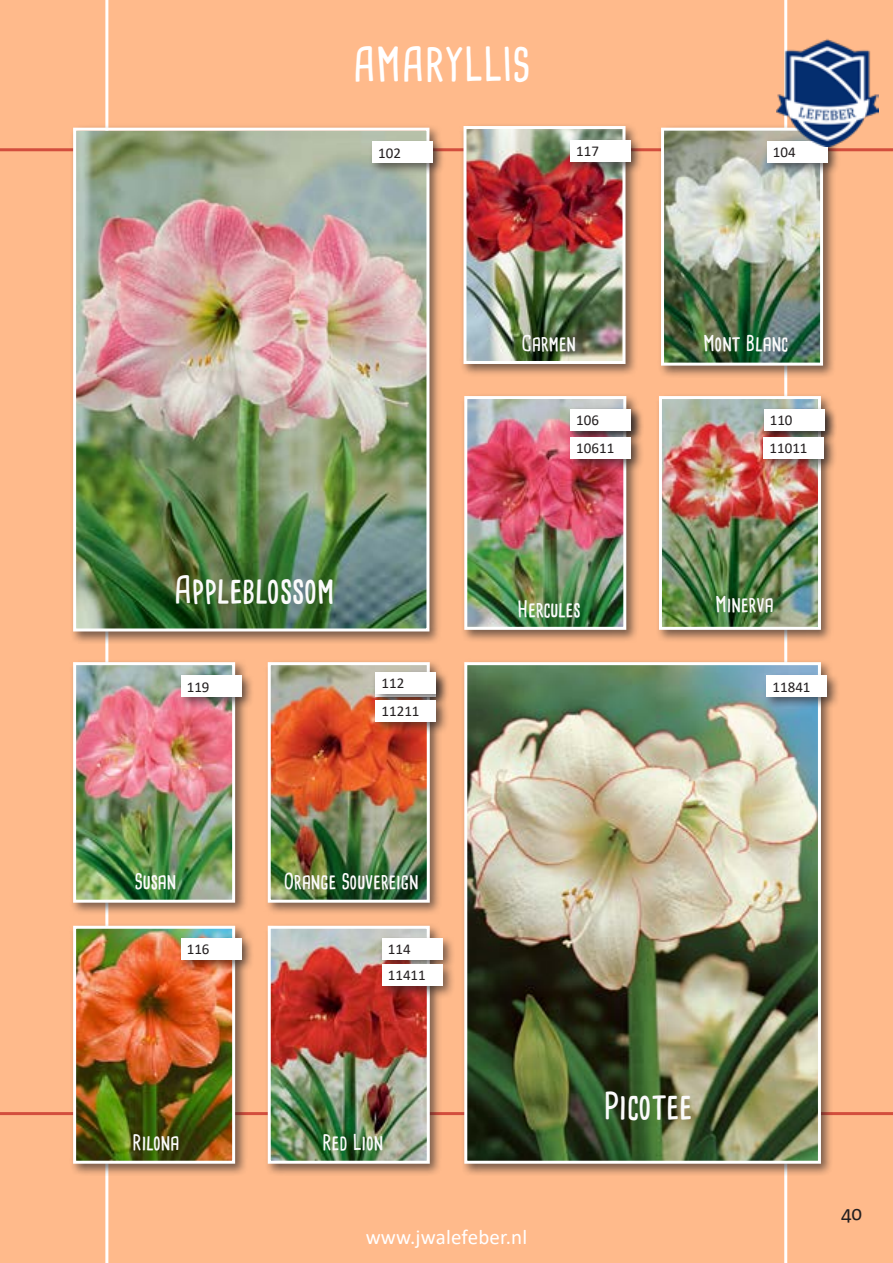
<style>
.page{position:relative;width:893px;height:1263px;background:#ffba8b}
.page>*{position:absolute;margin:0;border:0;box-sizing:border-box;transform-origin:0 0}
.t1{font:700 45px "Cardenio Modern";color:#fff}
.t2{font:700 36px "Cardenio Modern";color:#fbfbfb}
.t3{font:700 21px "Cardenio Modern";color:#fbfbfb}
.t4{font:21px "Calibri";letter-spacing:.01em;color:#fff}
.t5{font:21px "Calibri";color:#231f20}
.t6{font:15px/28.2px "Calibri";color:#231f20}
</style>
<div class="page">
<hr style="left:105px;top:0;width:3px;height:1263px;background:#fff">
<hr style="left:784px;top:0;width:3px;height:1263px;background:#fff">
<hr style="left:0;top:148px;width:893px;height:3px;background:#d34e3d">
<hr style="left:0;top:1112px;width:893px;height:3px;background:#d34e3d">
<div style="left:69px;top:124px;width:373px;height:520px;background:#231f20;opacity:.6"></div>
<img style="left:77px;top:132px;width:348px;height:495px">
<div style="left:73px;top:128px;width:356px;height:503px;border:3px solid #fff"></div>
<div style="left:460px;top:392px;width:178px;height:250px;background:#231f20;opacity:.6"></div>
<img style="left:468px;top:400px;width:154px;height:226px">
<div style="left:464px;top:396px;width:162px;height:234px;border:3px solid #fff"></div>
<div style="left:655px;top:392px;width:178px;height:250px;background:#231f20;opacity:.6"></div>
<img style="left:663px;top:400px;width:154px;height:226px">
<div style="left:659px;top:396px;width:162px;height:234px;border:3px solid #fff"></div>
<div style="left:459px;top:122px;width:179px;height:254px;background:#231f20;opacity:.6"></div>
<img style="left:467px;top:130px;width:154px;height:230px">
<div style="left:463px;top:126px;width:162px;height:238px;border:3px solid #fff"></div>
<div style="left:657px;top:124px;width:178px;height:254px;background:#231f20;opacity:.6"></div>
<img style="left:665px;top:132px;width:154px;height:230px">
<div style="left:661px;top:128px;width:162px;height:238px;border:3px solid #fff"></div>
<div style="left:460px;top:658px;width:373px;height:518px;background:#231f20;opacity:.6"></div>
<img style="left:468px;top:666px;width:349px;height:494px">
<div style="left:464px;top:662px;width:357px;height:502px;border:3px solid #fff"></div>
<div style="left:264px;top:658px;width:178px;height:257px;background:#231f20;opacity:.6"></div>
<img style="left:272px;top:666px;width:154px;height:233px">
<div style="left:268px;top:662px;width:162px;height:241px;border:3px solid #fff"></div>
<div style="left:69px;top:658px;width:178px;height:257px;background:#231f20;opacity:.6"></div>
<img style="left:77px;top:666px;width:154px;height:233px">
<div style="left:73px;top:662px;width:162px;height:241px;border:3px solid #fff"></div>
<div style="left:264px;top:922px;width:178px;height:254px;background:#231f20;opacity:.6"></div>
<img style="left:272px;top:930px;width:154px;height:230px">
<div style="left:268px;top:926px;width:162px;height:238px;border:3px solid #fff"></div>
<div style="left:69px;top:922px;width:178px;height:254px;background:#231f20;opacity:.6"></div>
<img style="left:77px;top:930px;width:154px;height:230px">
<div style="left:73px;top:926px;width:162px;height:238px;border:3px solid #fff"></div>
<div style="left:177px;top:672px;width:77px;height:37px;background:#231f20;opacity:.6"></div>
<div style="left:181px;top:676px;width:61px;height:21px;background:#fff"></div>
<div style="left:762px;top:672px;width:78px;height:37px;background:#231f20;opacity:.6"></div>
<div style="left:766px;top:676px;width:61px;height:21px;background:#fff"></div>
<div style="left:177px;top:934px;width:77px;height:38px;background:#231f20;opacity:.6"></div>
<div style="left:181px;top:938px;width:61px;height:21px;background:#fff"></div>
<div style="left:566px;top:136px;width:77px;height:38px;background:#231f20;opacity:.6"></div>
<div style="left:570px;top:140px;width:61px;height:21px;background:#fff"></div>
<div style="left:763px;top:137px;width:77px;height:38px;background:#231f20;opacity:.6"></div>
<div style="left:767px;top:141px;width:61px;height:21px;background:#fff"></div>
<div style="left:760px;top:405px;width:77px;height:38px;background:#231f20;opacity:.6"></div>
<div style="left:368px;top:138px;width:77px;height:38px;background:#231f20;opacity:.6"></div>
<div style="left:372px;top:142px;width:61px;height:21px;background:#fff"></div>
<div style="left:566px;top:405px;width:78px;height:38px;background:#231f20;opacity:.6"></div>
<div style="left:570px;top:409px;width:61px;height:21px;background:#fff"></div>
<div style="left:566px;top:434px;width:78px;height:37px;background:#231f20;opacity:.6"></div>
<div style="left:570px;top:437px;width:61px;height:21px;background:#fff"></div>
<div style="left:759px;top:406px;width:78px;height:37px;background:#231f20;opacity:.6"></div>
<div style="left:764px;top:409px;width:60px;height:22px;background:#fff"></div>
<div style="left:759px;top:434px;width:78px;height:37px;background:#231f20;opacity:.6"></div>
<div style="left:763px;top:437px;width:61px;height:21px;background:#fff"></div>
<div style="left:371px;top:668px;width:78px;height:38px;background:#231f20;opacity:.6"></div>
<div style="left:375px;top:672px;width:61px;height:21px;background:#fff"></div>
<div style="left:371px;top:697px;width:78px;height:37px;background:#231f20;opacity:.6"></div>
<div style="left:375px;top:700px;width:61px;height:21px;background:#fff"></div>
<div style="left:378px;top:934px;width:77px;height:38px;background:#231f20;opacity:.6"></div>
<div style="left:382px;top:938px;width:61px;height:21px;background:#fff"></div>
<div style="left:378px;top:961px;width:77px;height:37px;background:#231f20;opacity:.6"></div>
<div style="left:382px;top:965px;width:61px;height:21px;background:#fff"></div>
<img style="left:777px;top:37px;width:102px;height:110px">
<h1 class="t1" style="left:353px;top:34px;width:179px">AMARYLLIS</h1>
<p class="t6" style="left:378px;top:138px;width:24px">102</p>
<p class="t6" style="left:576px;top:137px;width:24px">117</p>
<p class="t6" style="left:773px;top:138px;width:24px">104</p>
<p class="t3" style="left:521px;top:329px;width:56px">Carmen</p>
<p class="t3" style="left:703px;top:329px;width:87px">Mont Blanc</p>
<h2 class="t2" style="left:174px;top:565px;width:162px">Appleblossom</h2>
<p class="t6" style="left:576px;top:405px;width:40px">106<br>10611</p>
<p class="t6" style="left:769px;top:406px;width:40px">110<br>11011</p>
<p class="t3" style="left:517px;top:594px;width:65px">Hercules</p>
<p class="t3" style="left:715px;top:590px;width:60px">Minerva</p>
<p class="t6" style="left:381px;top:668px;width:40px">112<br>11211</p>
<p class="t6" style="left:187px;top:672px;width:24px">119</p>
<p class="t6" style="left:772px;top:672px;width:40px">11841</p>
<p class="t3" style="left:134px;top:867px;width:44px">Susan</p>
<p class="t3" style="left:284px;top:867px;width:137px">Orange Souvereign</p>
<p class="t6" style="left:187px;top:934px;width:24px">116</p>
<p class="t6" style="left:388px;top:935px;width:40px;line-height:26.5px">114<br>11411</p>
<p class="t3" style="left:132px;top:1128px;width:49px">Rilona</p>
<p class="t3" style="left:322px;top:1128px;width:63px">Red Lion</p>
<p class="t4" style="left:366px;top:1222px;width:163px">www.jwalefeber.nl</p>
<h2 class="t2" style="left:604px;top:1081px;width:90px">Picotee</h2>
<p class="t5" style="left:841px;top:1198px;width:23px">40</p>
</div>
